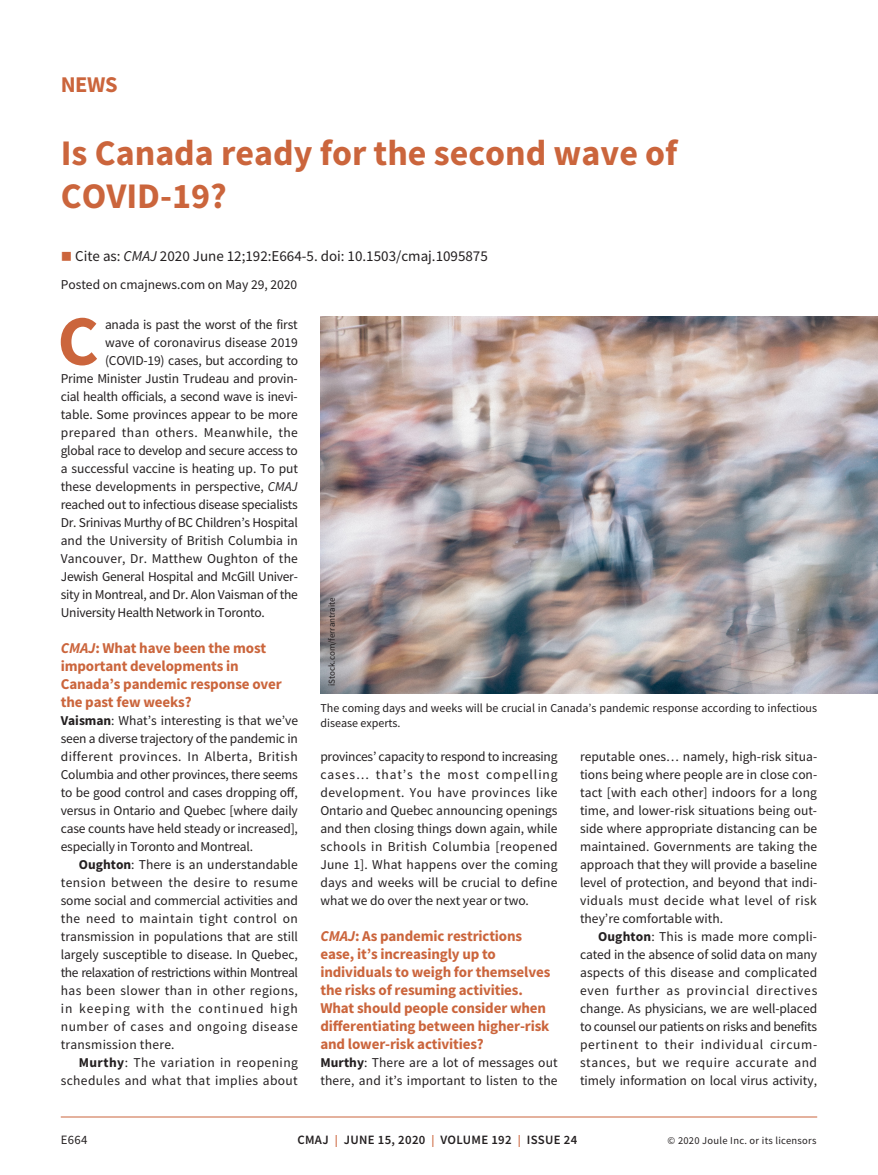
<style>
.page{position:relative;width:878px;height:1175px;background:#fff}
.page>*{position:absolute;margin:0;border:0;box-sizing:border-box;transform-origin:0 0}
.t1{font:700 70.65px "Source Sans Pro";color:#cb653c}
.t2{font:700 36px/43.2px "Source Sans Pro";color:#cb653c}
.t3{font:700 22.5px "Source Sans Pro";color:#cb653c}
.t4{font:700 15px/18px "Source Sans Pro";letter-spacing:-.01em;color:#cb653c}
.t5{font:15px "Source Sans Pro";color:#231f20}
.t6{font:13.5px/18px "Source Sans Pro";letter-spacing:-.005em;color:#231f20;text-align:justify}
.t7{font:13.5px/18px "Source Sans Pro";letter-spacing:.025em;color:#231f20;text-align:right}
.t8{font:13.5px "Source Sans Pro";letter-spacing:.035em;color:#231f20}
.t9{font:13.5px "Source Sans Pro";letter-spacing:.015em;color:#231f20}
.t10{font:600 12.75px "Source Sans Pro";letter-spacing:.025em;color:#231f20}
.t11{font:12.75px "Source Sans Pro";color:#231f20}
.t12{font:12px/15px "Source Sans Pro";color:#231f20}
.t13{font:10.5px "Source Sans Pro";letter-spacing:.025em;color:#231f20}
.t14{font:9px "Source Sans Pro";color:#231f20}
.s1{color:#cb653c}
.s2{font-style:italic}
.s3{font-weight:700}
.s4{font-size:12px;color:#cb653c}
</style>
<div class="page">
<hr style="left:61px;top:1116px;width:756px;height:1px;background:#cb653c">
<img style="left:320px;top:316px;width:558px;height:377px">
<h3 class="t3" style="left:61px;top:69px;width:58px">NEWS</h3>
<h2 class="t2" style="left:61px;top:131px;width:618px">Is Canada ready for the second wave of<br>COVID-19?</h2>
<p class="t5" style="left:61px;top:246px;width:428px"><span class="s1">■</span> Cite as: <span class="s2">CMAJ</span> 2020 June 12;192:E664-5. doi: 10.1503/cmaj.1095875</p>
<p class="t6" style="left:61px;top:276px;width:238px">Posted on cmajnews.com on May 29, 2020</p>
<h1 class="t1" style="left:57px;top:293px;width:43px">C</h1>
<p class="t6" style="left:105px;top:315px;width:194px">anada is past the worst of the first</p>
<p class="t6" style="left:105px;top:333px;width:194px">wave of coronavirus disease 2019</p>
<p class="t6" style="left:105px;top:351px;width:194px">(COVID-19) cases, but according to</p>
<p class="t6" style="left:61px;top:369px;width:238px">Prime Minister Justin Trudeau and provin-</p>
<p class="t6" style="left:61px;top:387px;width:238px">cial health officials, a second wave is inevi-</p>
<p class="t6" style="left:61px;top:405px;width:238px">table. Some provinces appear to be more</p>
<p class="t8" style="left:61px;top:423px;width:238px">prepared than others. Meanwhile, the</p>
<p class="t6" style="left:61px;top:441px;width:239px">global race to develop and secure access to</p>
<p class="t6" style="left:61px;top:459px;width:239px">a successful vaccine is heating up. To put</p>
<p class="t6" style="left:61px;top:477px;width:238px">these developments in perspective, <span class="s2">CMAJ</span></p>
<p class="t6" style="left:61px;top:495px;width:239px">reached out to infectious disease specialists</p>
<p class="t6" style="left:61px;top:513px;width:239px">Dr. Srinivas Murthy of BC Children’s Hospital</p>
<p class="t6" style="left:61px;top:531px;width:239px">and the University of British Columbia in</p>
<p class="t9" style="left:61px;top:549px;width:239px">Vancouver, Dr. Matthew Oughton of the</p>
<p class="t6" style="left:61px;top:567px;width:239px">Jewish General Hospital and McGill Univer-</p>
<p class="t6" style="left:61px;top:585px;width:239px">sity in Montreal, and Dr. Alon Vaisman of the</p>
<p class="t6" style="left:61px;top:603px;width:205px">University Health Network in Toronto.</p>
<p class="t4" style="left:61px;top:638px;width:222px"><span class="s2">CMAJ</span>: What have been the most important developments in<br>Canada’s pandemic response over the past few weeks?</p>
<p class="t6" style="left:61px;top:711px;width:239px"><span class="s3">Vaisman</span>: What’s interesting is that we’ve seen a diverse trajectory of the pandemic in different provinces. In Alberta, British Columbia and other provinces, there seems to be good control and cases dropping off, versus in Ontario and Quebec [where daily case counts have held steady or increased], especially in Toronto and Montreal.</p>
<p class="t6" style="left:61px;top:855px;width:239px;text-indent:18px"><span class="s3">Oughton</span>: There is an understandable tension between the desire to resume some social and commercial activities and the need to maintain tight control on transmission in populations that are still largely susceptible to disease. In Quebec, the relaxation of restrictions within Montreal has been slower than in other regions, in keeping with the continued high number of cases and ongoing disease transmission there.</p>
<p class="t7" style="left:61px;top:1053px;width:239px"><span class="s3">Murthy</span>: The variation in reopening schedules and what that implies about</p>
<p class="t14" style="left:326px;top:686px;width:90px;rotate:-90deg">iStock.com/ferrantraite</p>
<p class="t12" style="left:320px;top:700px;width:498px">The coming days and weeks will be crucial in Canada’s pandemic response according to infectious disease experts.</p>
<p class="t6" style="left:320px;top:747px;width:239px">provinces’ capacity to respond to increasing cases… that’s the most compelling development. You have provinces like Ontario and Quebec announcing openings and then closing things down again, while schools in British Columbia [reopened June 1]. What happens over the coming days and weeks will be crucial to define what we do over the next year or two.</p>
<p class="t4" style="left:320px;top:926px;width:231px"><span class="s2">CMAJ</span>: As pandemic restrictions ease, it’s increasingly up to individuals to weigh for themselves the risks of resuming activities.<br>What should people consider when differentiating between higher-risk and lower-risk activities?</p>
<p class="t6" style="left:320px;top:1053px;width:239px"><span class="s3">Murthy</span>: There are a lot of messages out there, and it’s important to listen to the</p>
<p class="t6" style="left:580px;top:747px;width:239px">reputable ones… namely, high-risk situa&shy;tions being where people are in close con&shy;tact [with each other] indoors for a long time, and lower-risk situations being out&shy;side where appropriate distancing can be maintained. Governments are taking the approach that they will provide a baseline level of protection, and beyond that indi&shy;viduals must decide what level of risk they’re comfortable with.</p>
<p class="t6" style="left:580px;top:927px;width:239px;text-indent:18px"><span class="s3">Oughton</span>: This is made more compli&shy;cated in the absence of solid data on many aspects of this disease and complicated even further as provincial directives change. As physicians, we are well-placed to counsel our patients on risks and benefits pertinent to their individual circum&shy;stances, but we require accurate and timely information on local virus activity,</p>
<p class="t11" style="left:61px;top:1132px;width:28px">E664</p>
<p class="t10" style="left:297px;top:1131px;width:281px">CMAJ <span class="s4">|</span> JUNE 15, 2020 <span class="s4">|</span> VOLUME 192 <span class="s4">|</span> ISSUE 24</p>
<p class="t13" style="left:667px;top:1134px;width:150px">© 2020 Joule Inc. or its licensors</p>
</div>
